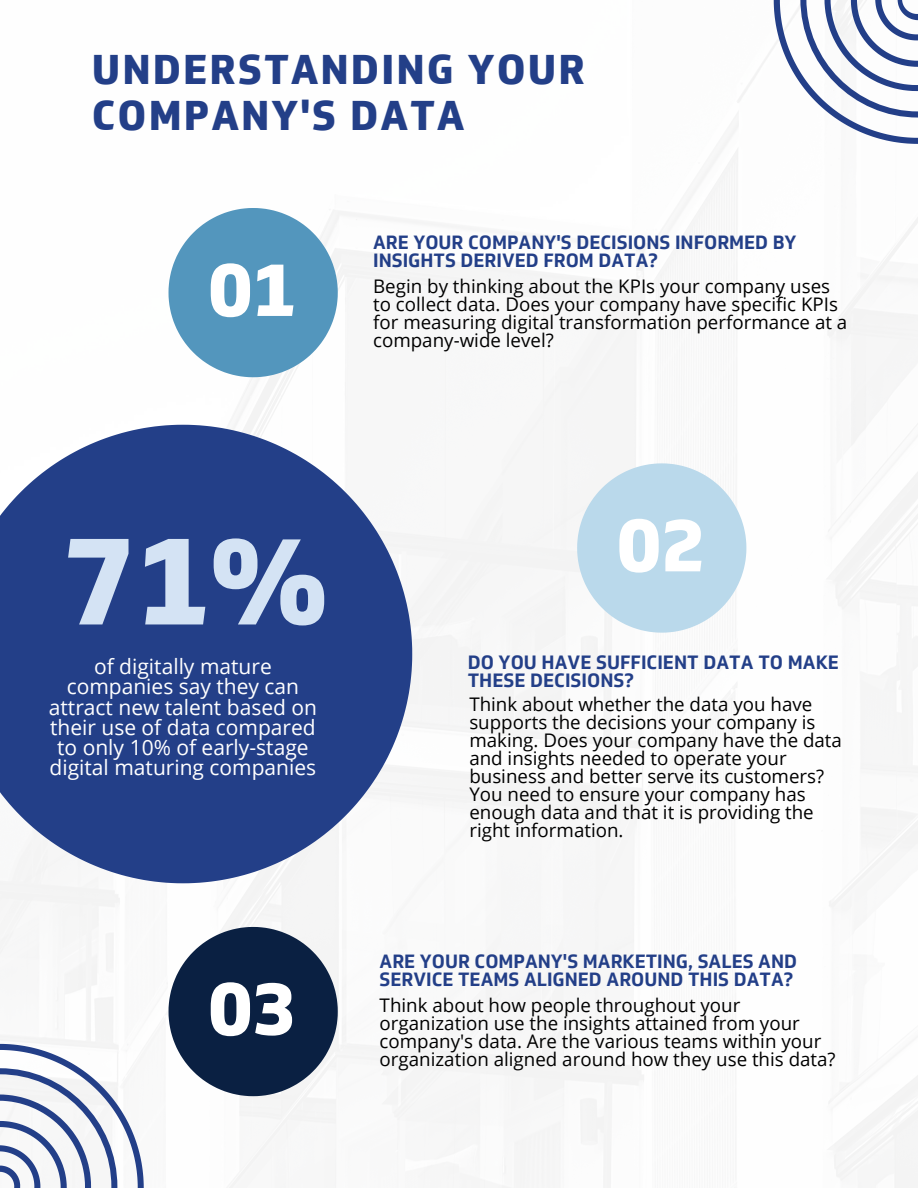
<style>
.page{position:relative;width:918px;height:1188px;background:#fff}
.page>*{position:absolute;margin:0;border:0;box-sizing:border-box;transform-origin:0 0}
.t1{font:800 124.5px "Soleto";color:#d4e3f4}
.t2{font:800 74.7px "Soleto";color:#fff}
.t3{font:800 40.5px/46.2px "Soleto";letter-spacing:.05em;color:#233f88}
.t4{font:21px/20.2px "Open Sans";color:#fff;text-align:center}
.t5{font:18.75px/18px "Open Sans";color:#000}
.t6{font:700 18.75px/18px "Soleto";color:#233f88}
.t7{font:700 18.6px/18px "Soleto";color:#233f88}
</style>
<div class="page">
<svg style="left:0;top:425px;width:412px;height:458px;fill:#233f88"></svg>
<svg style="left:169px;top:208px;width:169px;height:169px"></svg>
<svg style="left:577px;top:463px;width:169px;height:170px"></svg>
<svg style="left:169px;top:927px;width:169px;height:169px"></svg>
<svg style="left:0;top:1044px;width:144px;height:144px"></svg>
<svg style="left:774px;top:0;width:144px;height:144px"></svg>
<p class="t3" style="left:92px;top:51px;width:495px">UNDERSTANDING YOUR<br>COMPANY'S DATA</p>
<p class="t2" style="left:209px;top:260px;width:89px">01</p>
<p class="t7" style="left:373px;top:235px;width:425px">ARE YOUR COMPANY'S DECISIONS INFORMED BY<br>INSIGHTS DERIVED FROM DATA?</p>
<p class="t5" style="left:373px;top:277px;width:476px">Begin by thinking about the KPIs your company uses to collect data. Does your company have specific KPIs for measuring digital transformation performance at a company-wide level?</p>
<p class="t1" style="left:64px;top:532px;width:266px">71%</p>
<p class="t4" style="left:49px;top:656px;width:270px">of digitally mature companies say they can attract new talent based on their use of data compared to only 10% of early-stage digital maturing companies</p>
<p class="t2" style="left:209px;top:979px;width:89px">03</p>
<p class="t2" style="left:617px;top:516px;width:89px">02</p>
<p class="t6" style="left:468px;top:656px;width:373px">DO YOU HAVE SUFFICIENT DATA TO MAKE<br>THESE DECISIONS?</p>
<p class="t5" style="left:469px;top:695px;width:374px">Think about whether the data you have supports the decisions your company is making. Does your company have the data and insights needed to operate your business and better serve its customers?<br>You need to ensure your company has enough data and that it is providing the right information.</p>
<p class="t7" style="left:380px;top:954px;width:419px">ARE YOUR COMPANY'S MARKETING, SALES AND<br>SERVICE TEAMS ALIGNED AROUND THIS DATA?</p>
<p class="t5" style="left:380px;top:996px;width:458px">Think about how people throughout your organization use the insights attained from your company's data. Are the various teams within your organization aligned around how they use this data?</p>
</div>
